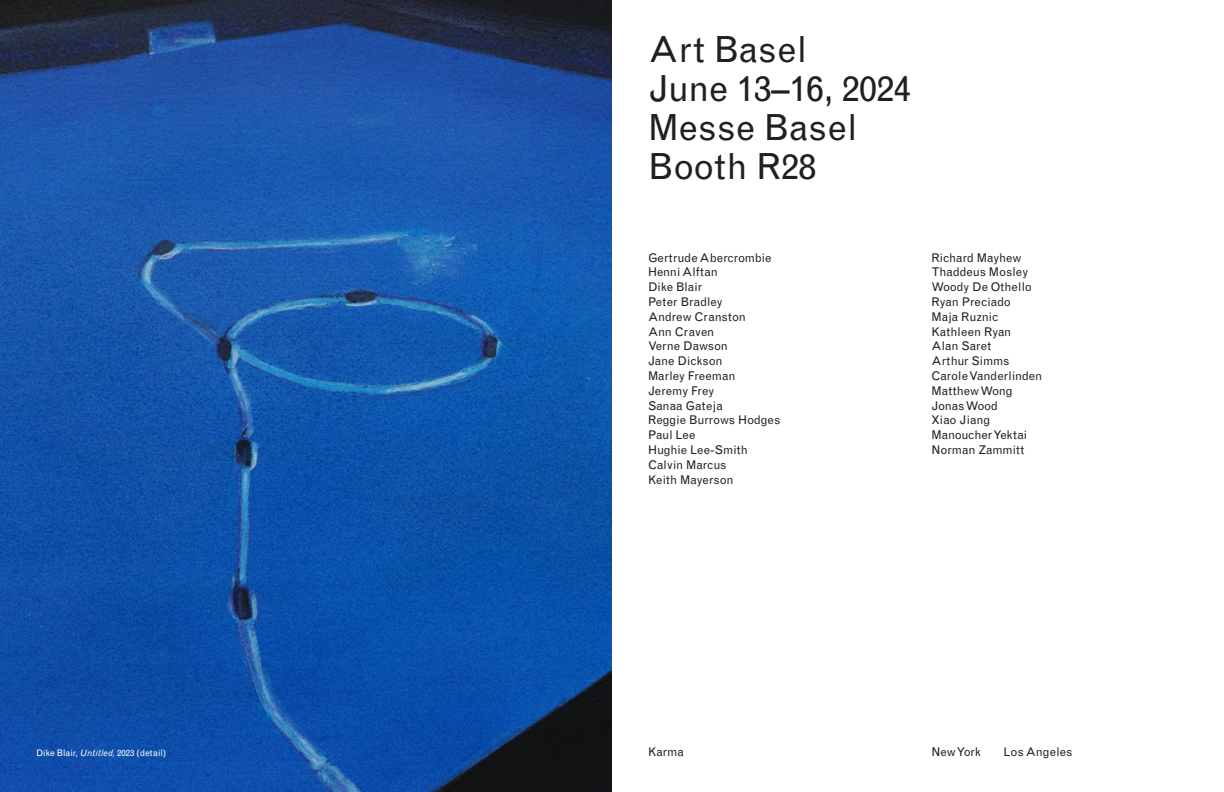
<style>
.page{position:relative;width:1224px;height:792px;background:#fff}
.page>*{position:absolute;margin:0;border:0;box-sizing:border-box;transform-origin:0 0}
.t1{font:36px "Grotesque MT Std";color:#231f20}
.t2{font:12px "Grotesque MT Std";color:#231f20}
.t3{font:12px "Grotesque MT Std";letter-spacing:.02em;color:#231f20}
.t4{font:12px "Grotesque MT Std";letter-spacing:-.035em;color:#231f20}
.t5{font:9px "Grotesque MT Std";color:#fff}
.s1{font-style:italic}
</style>
<div class="page">
<img style="left:0;top:0;width:612px;height:792px">
<p class="t1" style="left:648px;top:28px;width:161px">Art Basel</p>
<p class="t1" style="left:648px;top:67px;width:265px">June 13–16, 2024</p>
<p class="t1" style="left:648px;top:106px;width:211px">Messe Basel</p>
<p class="t1" style="left:648px;top:145px;width:170px">Booth R28</p>
<p class="t2" style="left:648px;top:250px;width:125px">Gertrude Abercrombie</p>
<p class="t2" style="left:648px;top:265px;width:71px">Henni Alftan</p>
<p class="t2" style="left:648px;top:280px;width:56px">Dike Blair</p>
<p class="t2" style="left:648px;top:295px;width:76px">Peter Bradley</p>
<p class="t2" style="left:648px;top:310px;width:99px">Andrew Cranston</p>
<p class="t2" style="left:648px;top:324px;width:68px">Ann Craven</p>
<p class="t2" style="left:648px;top:339px;width:81px">Verne Dawson</p>
<p class="t2" style="left:648px;top:354px;width:76px">Jane Dickson</p>
<p class="t2" style="left:648px;top:369px;width:89px">Marley Freeman</p>
<p class="t2" style="left:648px;top:384px;width:68px">Jeremy Frey</p>
<p class="t3" style="left:648px;top:398px;width:76px">Sanaa Gateja</p>
<p class="t2" style="left:648px;top:413px;width:134px">Reggie Burrows Hodges</p>
<p class="t2" style="left:648px;top:428px;width:49px">Paul Lee</p>
<p class="t2" style="left:648px;top:443px;width:101px">Hughie Lee-Smith</p>
<p class="t2" style="left:648px;top:458px;width:80px">Calvin Marcus</p>
<p class="t2" style="left:648px;top:473px;width:87px">Keith Mayerson</p>
<p class="t2" style="left:932px;top:250px;width:92px">Richard Mayhew</p>
<p class="t2" style="left:932px;top:265px;width:98px">Thaddeus Mosley</p>
<p class="t2" style="left:932px;top:280px;width:102px">Woody De Othello</p>
<p class="t2" style="left:932px;top:295px;width:81px">Ryan Preciado</p>
<p class="t2" style="left:932px;top:310px;width:69px">Maja Ruznic</p>
<p class="t2" style="left:932px;top:324px;width:81px">Kathleen Ryan</p>
<p class="t2" style="left:932px;top:339px;width:61px">Alan Saret</p>
<p class="t2" style="left:932px;top:354px;width:80px">Arthur Simms</p>
<p class="t2" style="left:932px;top:369px;width:112px">Carole Vanderlinden</p>
<p class="t2" style="left:932px;top:384px;width:83px">Matthew Wong</p>
<p class="t4" style="left:932px;top:398px;width:68px">Jonas Wood</p>
<p class="t2" style="left:932px;top:413px;width:60px">Xiao Jiang</p>
<p class="t2" style="left:932px;top:428px;width:97px">Manoucher Yektai</p>
<p class="t2" style="left:932px;top:443px;width:94px">Norman Zammitt</p>
<p class="t5" style="left:36px;top:748px;width:132px">Dike Blair, <span class="s1">Untitled,</span> 2023 (detail)</p>
<p class="t2" style="left:932px;top:745px;width:51px">New York</p>
<p class="t2" style="left:1004px;top:745px;width:71px">Los Angeles</p>
<p class="t2" style="left:648px;top:745px;width:37px">Karma</p>
</div>
